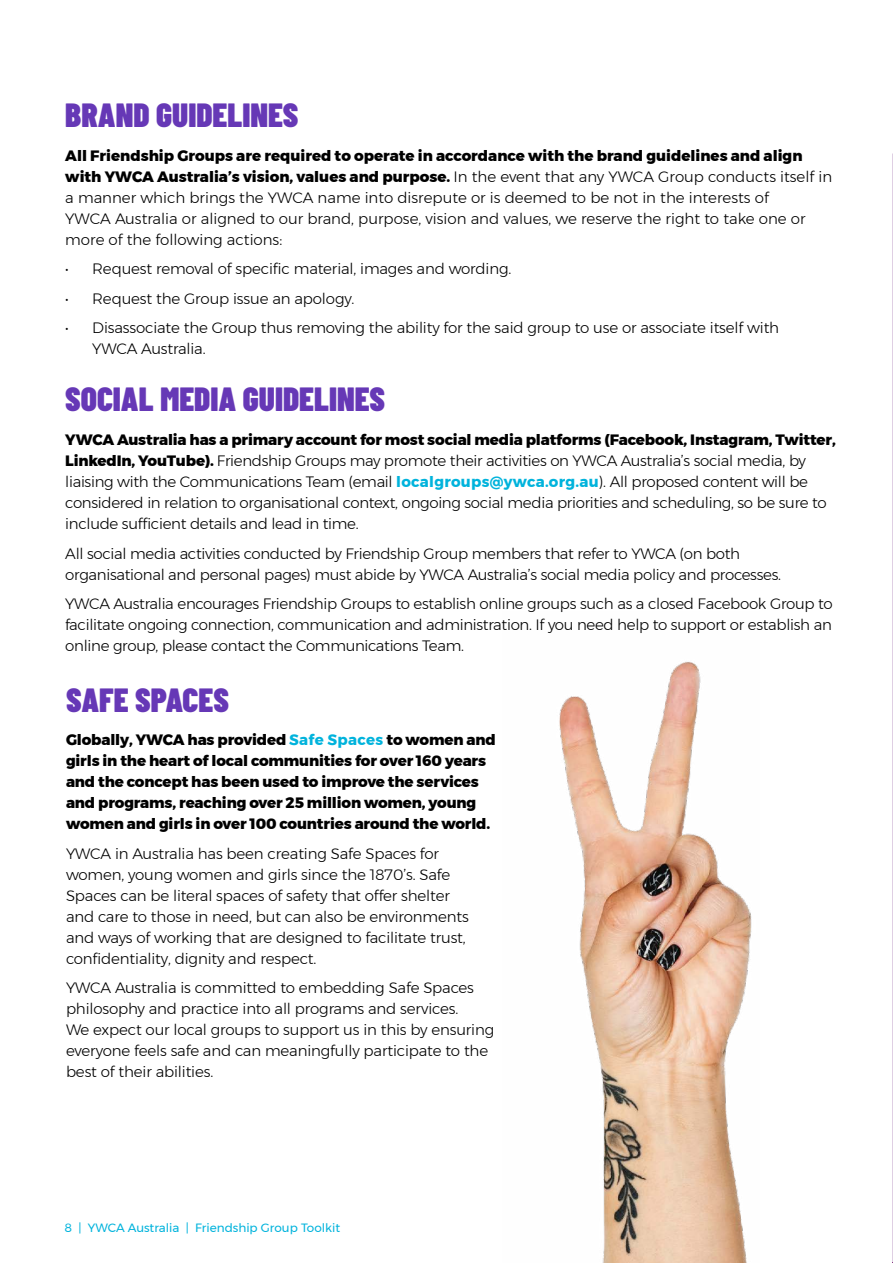
<style>
.page{position:relative;width:893px;height:1263px;background:#fff}
.page>*{position:absolute;margin:0;border:0;box-sizing:border-box;transform-origin:0 0}
.t1{font:900 33.45px "Barlow Condensed";color:#6638b6}
.t2{font:300 15px/21px "Montserrat";letter-spacing:-.01em;color:#000}
.t3{font:800 15px/21px "Montserrat";letter-spacing:-.01em;color:#000}
.t4{font:12px "Montserrat";color:#00b3dc}
.s1{font-weight:800}
.s2{font-weight:700;color:#00b3dc}
</style>
<div class="page">
<img style="left:559px;top:662px;width:193px;height:601px">
<h1 class="t1" style="left:65px;top:91px;width:235px">BRAND GUIDELINES</h1>
<p class="t2" style="left:65px;top:145px;width:768px"><span class="s1">All Friendship Groups are required to operate in accordance with the brand guidelines and align with YWCA Australia’s vision, values and purpose.</span> In the event that any YWCA Group conducts itself in a manner which brings the YWCA name into disrepute or is deemed to be not in the interests of<br>YWCA Australia or aligned to our brand, purpose, vision and values, we reserve the right to take one or more of the following actions:</p>
<p class="t2" style="left:65px;top:258px;width:448px">• Request removal of specific material, images and wording.</p>
<p class="t2" style="left:65px;top:288px;width:291px">• Request the Group issue an apology.</p>
<p class="t2" style="left:92px;top:317px;width:688px;text-indent:-27px">• Disassociate the Group thus removing the ability for the said group to use or associate itself with<br>YWCA Australia.</p>
<h1 class="t1" style="left:65px;top:376px;width:321px">SOCIAL MEDIA GUIDELINES</h1>
<p class="t2" style="left:65px;top:429px;width:772px"><span class="s1">YWCA Australia has a primary account for most social media platforms (Facebook, Instagram, Twitter, LinkedIn, YouTube).</span> Friendship Groups may promote their activities on YWCA Australia’s social media, by liaising with the Communications Team (email <span class="s2">localgroups@ywca.org.au</span>). All proposed content will be considered in relation to organisational context, ongoing social media priorities and scheduling, so be sure to include sufficient details and lead in time.</p>
<p class="t2" style="left:65px;top:542px;width:717px">All social media activities conducted by Friendship Group members that refer to YWCA (on both organisational and personal pages) must abide by YWCA Australia’s social media policy and processes.</p>
<p class="t2" style="left:65px;top:593px;width:769px;text-align:justify">YWCA Australia encourages Friendship Groups to establish online groups such as a closed Facebook Group to facilitate ongoing connection, communication and administration. If you need help to support or establish an online group, please contact the Communications Team.</p>
<h1 class="t1" style="left:66px;top:676px;width:164px">SAFE SPACES</h1>
<p class="t3" style="left:66px;top:730px;width:431px">Globally, YWCA has provided <span class="s2">Safe Spaces</span> to women and girls in the heart of local communities for over 160 years and the concept has been used to improve the services and programs, reaching over 25 million women, young women and girls in over 100 countries around the world.</p>
<p class="t2" style="left:66px;top:843px;width:404px">YWCA in Australia has been creating Safe Spaces for women, young women and girls since the 1870’s. Safe Spaces can be literal spaces of safety that offer shelter and care to those in need, but can also be environments and ways of working that are designed to facilitate trust, confidentiality, dignity and respect.</p>
<p class="t2" style="left:66px;top:977px;width:430px">YWCA Australia is committed to embedding Safe Spaces philosophy and practice into all programs and services.<br>We expect our local groups to support us in this by ensuring everyone feels safe and can meaningfully participate to the best of their abilities.</p>
<p class="t4" style="left:64px;top:1219px;width:277px">8 | YWCA Australia | Friendship Group Toolkit</p>
</div>
